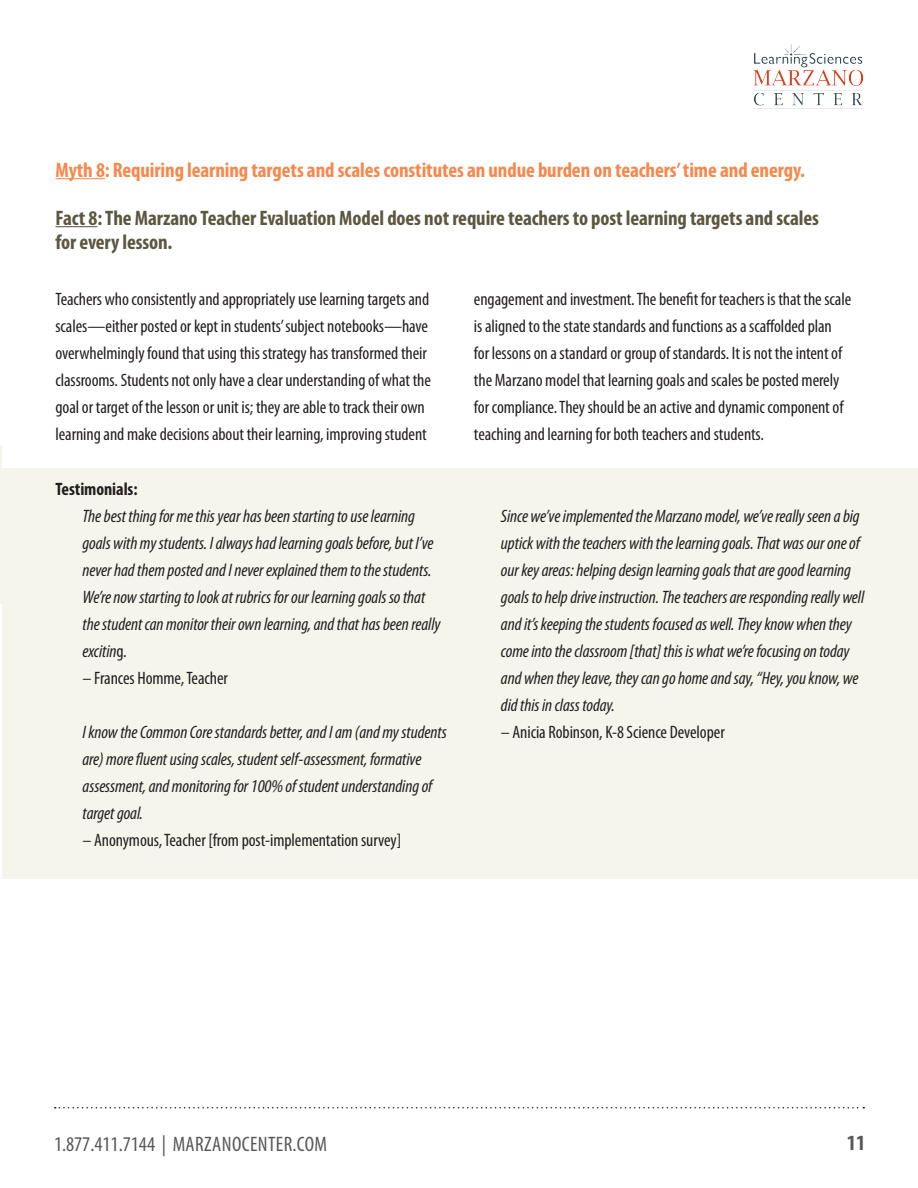
<style>
.page{position:relative;width:918px;height:1188px;background:#fff}
.page>*{position:absolute;margin:0;border:0;box-sizing:border-box;transform-origin:0 0}
.t1{font:700 condensed 21.75px "Myriad Pro";color:#57585a}
.Body_Copy{font:700 condensed 21px/24px "Myriad Pro";letter-spacing:-.005em;color:#5b5740}
.Body_Copy-2{font:700 condensed 21px "Myriad Pro";letter-spacing:-.005em;color:#f5884d}
.t2{font:condensed 21px "Myriad Pro";letter-spacing:.02em;color:#57585a}
.Body_Copy-3{font:italic condensed 18px/27px "Myriad Pro";letter-spacing:-.005em;color:#231f20}
.Body_Copy-4{font:condensed 18px/27px "Myriad Pro";letter-spacing:-.005em;color:#231f20}
.Body_Copy-5{font:700 condensed 18px "Myriad Pro";letter-spacing:-.005em;color:#231f20}
.s1{font-style:normal}
</style>
<div class="page">
<svg style="left:55px;top:1107px;width:809px;height:1px"></svg>
<img style="left:753px;top:44px;width:111px;height:65px">
<hr style="left:0;top:446px;width:2px;height:158px;background:#f5f5eb">
<div style="left:2px;top:469px;width:916px;height:410px;background:#f5f5eb"></div>
<hr style="left:55px;top:178px;width:50px;height:1px;background:#f5884d">
<hr style="left:55px;top:226px;width:42px;height:1px;background:#5b5740">
<p class="Body_Copy-2" style="left:55px;top:156px;width:751px">Myth 8: Requiring learning targets and scales constitutes an undue burden on teachers’ time and energy.</p>
<p class="Body_Copy" style="left:55px;top:205px;width:765px">Fact 8: The Marzano Teacher Evaluation Model does not require teachers to post learning targets and scales for every lesson.</p>
<p class="Body_Copy-4" style="left:55px;top:285px;width:377px">Teachers who consistently and appropriately use learning targets and scales—either posted or kept in students’ subject notebooks—have overwhelmingly found that using this strategy has transformed their classrooms. Students not only have a clear understanding of what the goal or target of the lesson or unit is; they are able to track their own learning and make decisions about their learning, improving student</p>
<p class="Body_Copy-4" style="left:474px;top:285px;width:379px">engagement and investment. The benefit for teachers is that the scale is aligned to the state standards and functions as a scaffolded plan for lessons on a standard or group of standards. It is not the intent of the Marzano model that learning goals and scales be posted merely for compliance. They should be an active and dynamic component of teaching and learning for both teachers and students.</p>
<p class="Body_Copy-5" style="left:55px;top:478px;width:84px">Testimonials:</p>
<p class="Body_Copy-3" style="left:82px;top:503px;width:360px">The best thing for me this year has been starting to use learning goals with my students. I always had learning goals before, but I’ve never had them posted and I never explained them to the students.<br>We’re now starting to look at rubrics for our learning goals so that the student can monitor their own learning, and that has been really excitin<span class="s1">g.</span></p>
<p class="Body_Copy-4" style="left:82px;top:665px;width:147px">– Frances Homme, Teacher</p>
<p class="Body_Copy-3" style="left:82px;top:719px;width:366px">I know the Common Core standards better, and I am (and my students are) more fluent using scales, student self-assessment, formative assessment, and monitoring for 100% of student understanding of target goal.</p>
<p class="Body_Copy-4" style="left:82px;top:827px;width:320px">– Anonymous, Teacher [from post-implementation survey]</p>
<p class="Body_Copy-3" style="left:501px;top:503px;width:365px">Since we’ve implemented the Marzano model, we’ve really seen a big uptick with the teachers with the learning goals. That was our one of our key areas: helping design learning goals that are good learning goals to help drive instruction. The teachers are responding really well and it’s keeping the students focused as well. They know when they come into the classroom [that] this is what we’re focusing on today and when they leave, they can go home and say, “Hey, you know, we did this in class today.</p>
<p class="Body_Copy-4" style="left:501px;top:719px;width:225px">– Anicia Robinson, K-8 Science Developer</p>
<p class="t2" style="left:54px;top:1132px;width:275px">1.877.411.7144 | MARZANOCENTER.COM</p>
<p class="t1" style="left:847px;top:1129px;width:20px">11</p>
</div>
